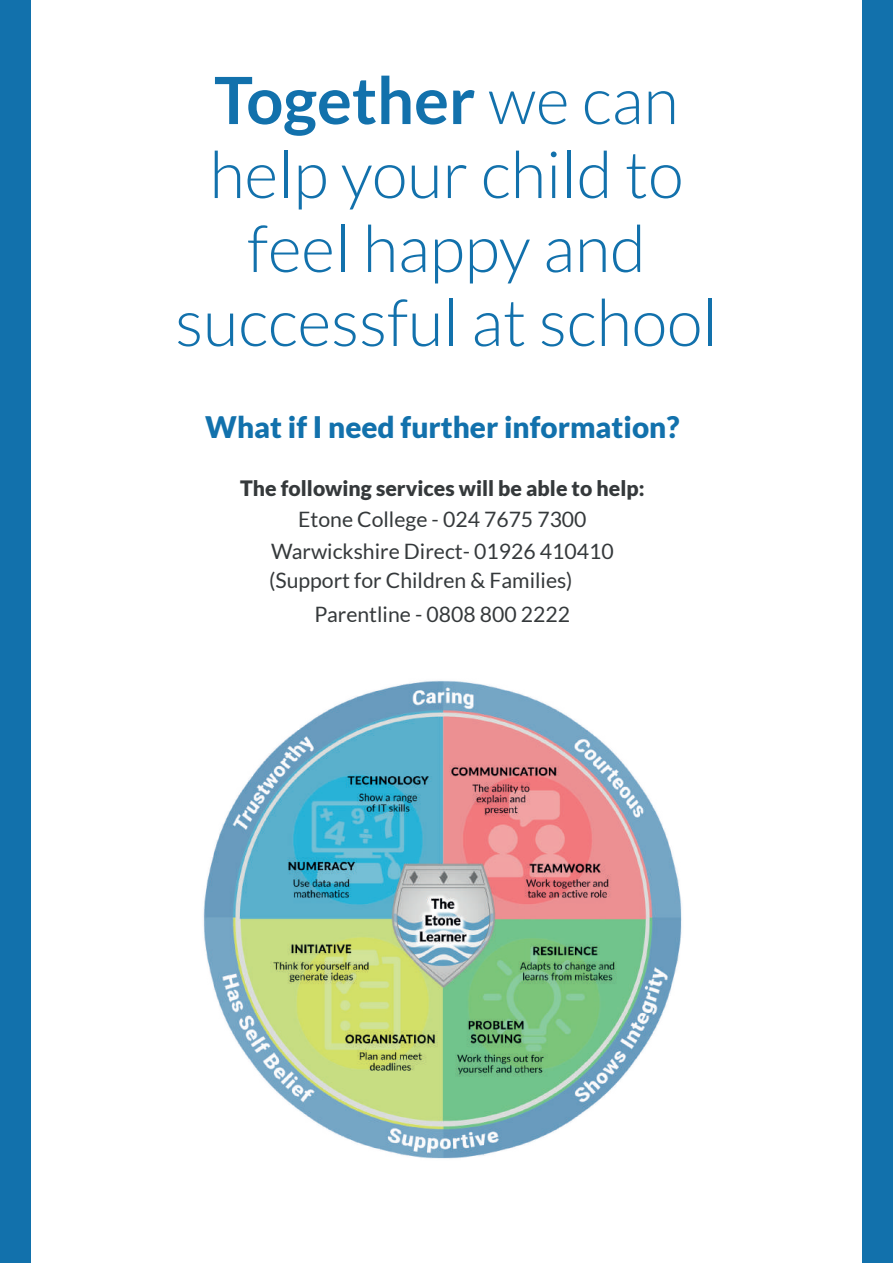
<style>
.page{position:relative;width:893px;height:1263px;background:#fff}
.page>*{position:absolute;margin:0;border:0;box-sizing:border-box;transform-origin:0 0}
.t1{font:300 65.1px/73.9px "Lato";color:#1271ac;text-align:center}
.t2{font:900 29.7px "Lato";color:#1271ac}
.t3{font:21.15px/31.5px "Lato";color:#35393b;text-align:center}
.t4{font:900 21.15px "Lato";color:#35393b}
.s1{font-weight:700}
</style>
<div class="page">
<div style="left:0;top:0;width:30px;height:1263px;background:#1271ac"></div>
<div style="left:863px;top:0;width:30px;height:1263px;background:#1271ac"></div>
<img style="left:203px;top:680px;width:479px;height:479px">
<h1 class="t1" style="left:175px;top:64px;width:544px"><span class="s1">Together</span> we can help your child to feel happy and successful at school</h1>
<h2 class="t2" style="left:205px;top:410px;width:476px">What if I need further information?</h2>
<p class="t4" style="left:240px;top:475px;width:406px">The following services will be able to help:</p>
<p class="t3" style="left:271px;top:504px;width:344px">Etone College - 024 7675 7300<br>Warwickshire Direct- 01926 410410</p>
<p class="t3" style="left:269px;top:565px;width:305px">(Support for Children &amp; Families)</p>
<p class="t3" style="left:315px;top:598px;width:257px">Parentline - 0808 800 2222</p>
</div>
